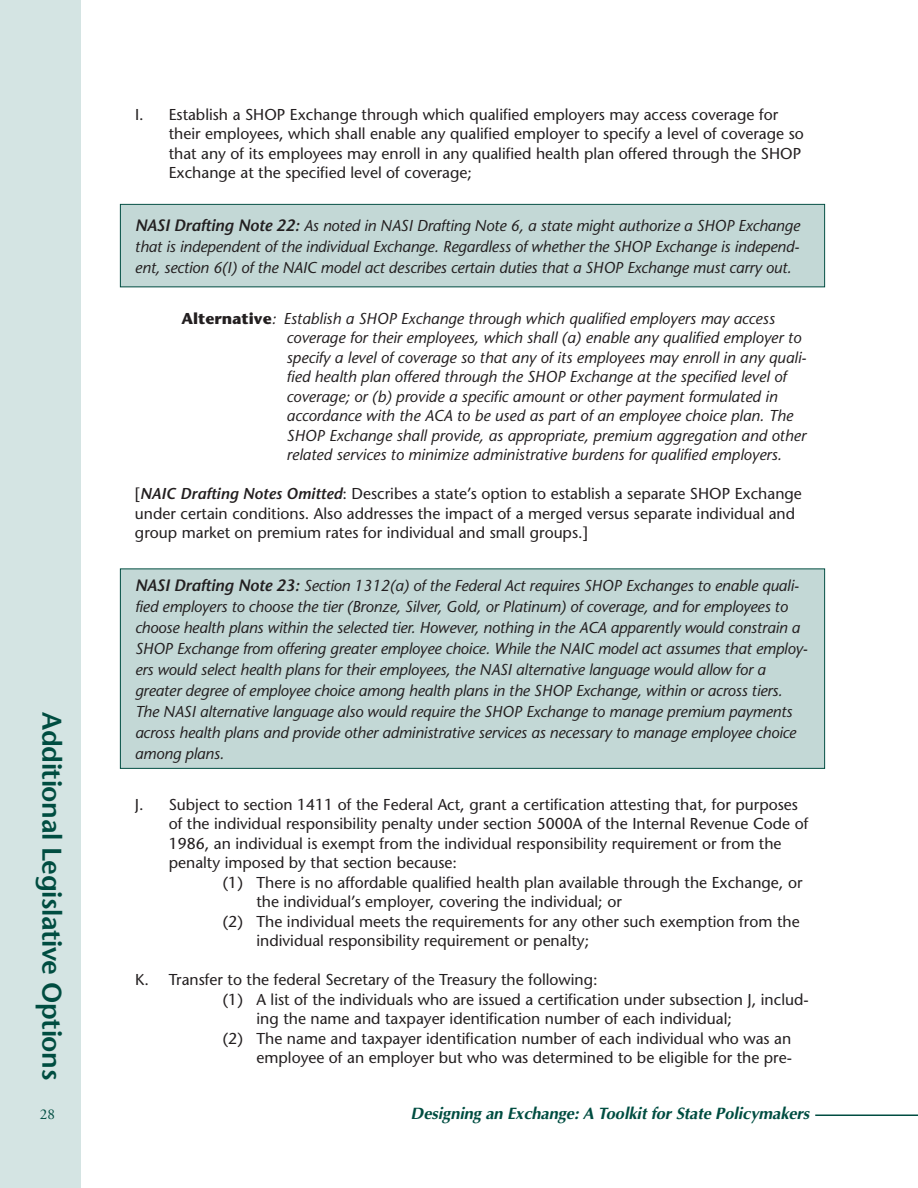
<style>
.page{position:relative;width:918px;height:1188px;background:#fff}
.page>*{position:absolute;margin:0;border:0;box-sizing:border-box;transform-origin:0 0}
.t1{font:600 27px "Stone Sans";letter-spacing:-.015em;color:#004d41}
.t2{font:italic 700 16.5px "Optima";letter-spacing:-.005em;color:#004d41}
.t3{font:italic 15.75px/21px "Stone Sans";letter-spacing:-.01em;color:#231f20}
.t4{font:15.75px/19.5px "Stone Sans";color:#231f20}
.t5{font:15px "Adobe Garamond";color:#004d41}
.s1{font-weight:600;font-size:16.5px}
.s2{font-weight:700;font-style:normal}
.s3{font-weight:600;font-style:italic}
</style>
<div class="page">
<div style="left:121px;top:205px;width:703px;height:82px;background:#c3d8d6"></div>
<div style="left:120px;top:204px;width:705px;height:83px;border:1px solid #004d41"></div>
<div style="left:121px;top:569px;width:703px;height:199px;background:#c3d8d6"></div>
<div style="left:120px;top:568px;width:705px;height:201px;border:1px solid #004d41"></div>
<div style="left:0;top:0;width:81px;height:1188px;background:#d4e4e3"></div>
<hr style="left:815px;top:1114px;width:103px;height:2px;background:#004d41">
<p class="t4" style="left:169px;top:106px;width:637px;text-indent:-34px">I. Establish a SHOP Exchange through which qualified employers may access coverage for their employees, which shall enable any qualified employer to specify a level of coverage so that any of its employees may enroll in any qualified health plan offered through the SHOP Exchange at the specified level of coverage;</p>
<p class="t3" style="left:135px;top:216px;width:667px;text-align:justify"><span class="s1">NASI Drafting Note 22:</span> As noted in NASI Drafting Note 6, a state might authorize a SHOP Exchange that is independent of the individual Exchange. Regardless of whether the SHOP Exchange is independ&shy;ent, section 6(I) of the NAIC model act describes certain duties that a SHOP Exchange must carry out.</p>
<p class="t3" style="left:287px;top:310px;width:522px;line-height:19.5px;text-indent:-105px"><span class="s2">Alternative</span>: Establish a SHOP Exchange through which qualified employers may access coverage for their employees, which shall (a) enable any qualified employer to specify a level of coverage so that any of its employees may enroll in any quali&shy;fied health plan offered through the SHOP Exchange at the specified level of coverage; or (b) provide a specific amount or other payment formulated in accordance with the ACA to be used as part of an employee choice plan. The SHOP Exchange shall provide, as appropriate, premium aggregation and other related services to minimize administrative burdens for qualified employers.</p>
<p class="t4" style="left:135px;top:486px;width:668px">[<span class="s3">NAIC Drafting Notes Omitted</span>: Describes a state’s option to establish a separate SHOP Exchange under certain conditions. Also addresses the impact of a merged versus separate individual and group market on premium rates for individual and small groups.]</p>
<p class="t3" style="left:135px;top:576px;width:674px"><span class="s1">NASI Drafting Note 23:</span> Section 1312(a) of the Federal Act requires SHOP Exchanges to enable quali&shy;fied employers to choose the tier (Bronze, Silver, Gold, or Platinum) of coverage, and for employees to choose health plans within the selected tier. However, nothing in the ACA apparently would constrain a SHOP Exchange from offering greater employee choice. While the NAIC model act assumes that employ&shy;ers would select health plans for their employees, the NASI alternative language would allow for a greater degree of employee choice among health plans in the SHOP Exchange, within or across tiers.<br>The NASI alternative language also would require the SHOP Exchange to manage premium payments across health plans and provide other administrative services as necessary to manage employee choice among plans.</p>
<p class="t4" style="left:169px;top:796px;width:641px;text-indent:-34px">J. Subject to section 1411 of the Federal Act, grant a certification attesting that, for purposes of the individual responsibility penalty under section 5000A of the Internal Revenue Code of 1986, an individual is exempt from the individual responsibility requirement or from the penalty imposed by that section because:</p>
<p class="t4" style="left:223px;top:874px;width:581px">(1) There is no affordable qualified health plan available through the Exchange, or</p>
<p class="t4" style="left:257px;top:894px;width:367px">the individual’s employer, covering the individual; or</p>
<p class="t4" style="left:223px;top:913px;width:578px">(2) The individual meets the requirements for any other such exemption from the</p>
<p class="t4" style="left:257px;top:933px;width:334px">individual responsibility requirement or penalty;</p>
<p class="t4" style="left:135px;top:972px;width:464px">K. Transfer to the federal Secretary of the Treasury the following:</p>
<p class="t4" style="left:223px;top:991px;width:587px">(1) A list of the individuals who are issued a certification under subsection J, includ-</p>
<p class="t4" style="left:257px;top:1011px;width:477px">ing the name and taxpayer identification number of each individual;</p>
<p class="t4" style="left:223px;top:1030px;width:570px">(2) The name and taxpayer identification number of each individual who was an</p>
<p class="t4" style="left:257px;top:1050px;width:537px">employee of an employer but who was determined to be eligible for the pre-</p>
<h1 class="t1" style="left:62px;top:712px;width:369px;rotate:90deg">Additional Legislative Options</h1>
<p class="t5" style="left:40px;top:1109px;width:16px">28</p>
<p class="t2" style="left:411px;top:1104px;width:400px">Designing an Exchange: A Toolkit for State Policymakers</p>
</div>
